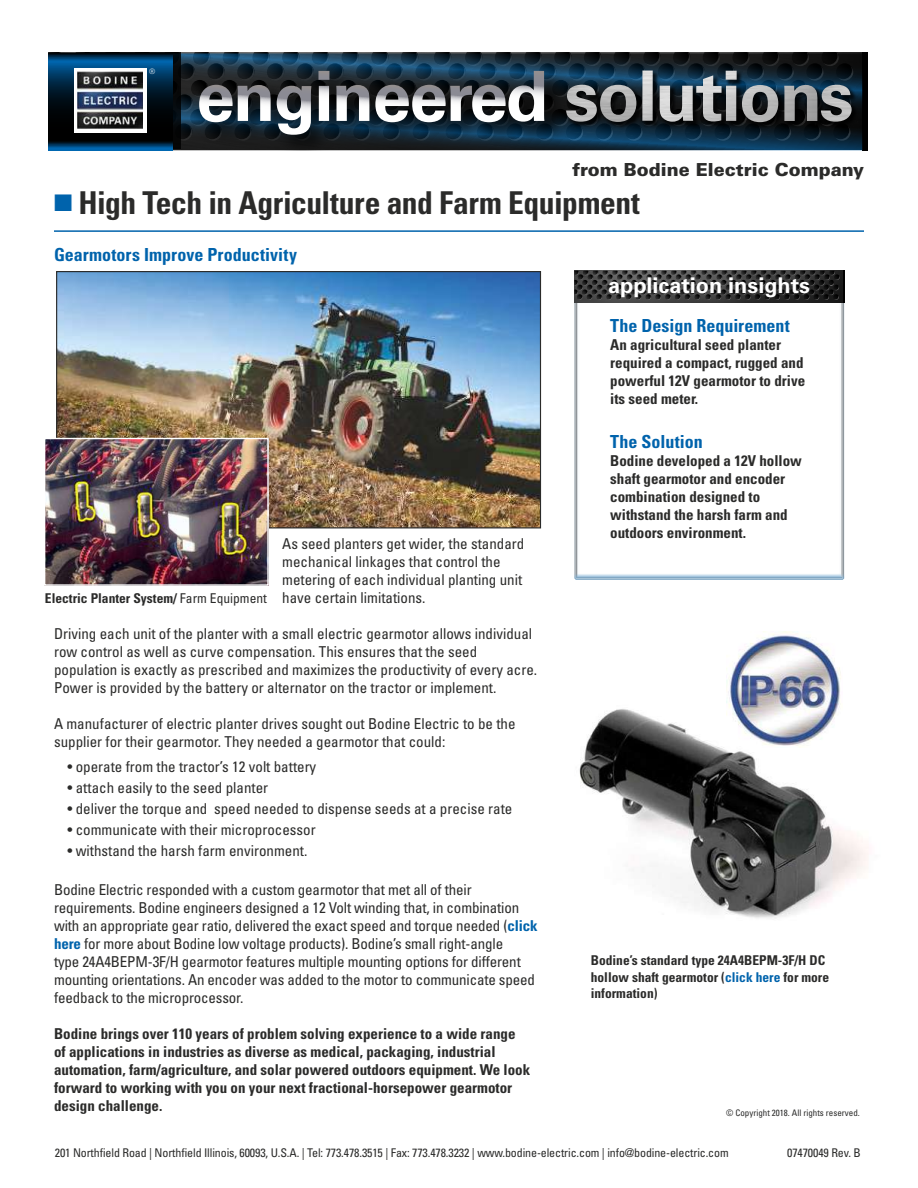
<style>
.page{position:relative;width:918px;height:1188px;background:#fff}
.page>*{position:absolute;margin:0;border:0;box-sizing:border-box;transform-origin:0 0}
.t1{font:700 condensed 31.5px "Univers";letter-spacing:-.015em;color:#2b2b2a}
.t2{font:700 21.6px "Univers";color:#fff}
.t3{font:700 condensed 18px "Univers";letter-spacing:.005em;color:#0063ac}
.t4{font:900 18px "Univers";color:#2b2b2a}
.t5{font:condensed 15px/18px "Univers";color:#2b2b2a}
.t6{font:700 condensed 15px/18px "Univers";color:#2b2b2a}
.t7{font:700 condensed 13.5px/16.2px "Univers";color:#2b2b2a}
.t8{font:condensed 12px "Univers";letter-spacing:-.01em;color:#2b2b2a}
.t9{font:condensed 9px "Univers";color:#2b2b2a}
.t10{font:7.5px "Univers";color:#fff}
.s1{color:#0063ac}
.s2{font-weight:700;color:#0063ac}
.s3{font-weight:400}
</style>
<div class="page">
<svg style="left:48px;top:141px;width:125px;height:9px"></svg>
<img style="left:574px;top:141px;width:154px;height:9px">
<img style="left:728px;top:52px;width:140px;height:98px">
<img style="left:188px;top:141px;width:386px;height:9px">
<svg style="left:48px;top:52px;width:805px;height:89px;background:#3b4a55"></svg>
<div style="left:573px;top:290px;width:272px;height:291px;background:#0063ac;opacity:.75"></div>
<hr style="left:54px;top:230px;width:810px;height:2px;background:#0063ac">
<img style="left:574px;top:271px;width:269px;height:32px">
<hr style="left:843px;top:271px;width:1px;height:32px;background:#000">
<svg style="left:574px;top:271px;width:266px;height:29px;background:#343434"></svg>
<img style="left:579px;top:687px;width:289px;height:232px">
<img style="left:58px;top:273px;width:481px;height:253px">
<img style="left:46px;top:440px;width:221px;height:144px">
<div style="left:44px;top:438px;width:225px;height:148px;border:1px solid #fff"></div>
<img style="left:727px;top:632px;width:116px;height:116px">
<p class="t10" style="left:149px;top:67px;width:7px">®</p>
<p class="t4" style="left:572px;top:159px;width:293px">from Bodine Electric Company</p>
<h1 class="t1" style="left:54px;top:184px;width:588px"><span class="s1">■</span> High Tech in Agriculture and Farm Equipment</h1>
<p class="t3" style="left:54px;top:244px;width:245px">Gearmotors Improve Productivity</p>
<p class="t5" style="left:282px;top:535px;width:244px">As seed planters get wider, the standard mechanical linkages that control the metering of each individual planting unit have certain limitations.</p>
<p class="t5" style="left:54px;top:625px;width:485px">Driving each unit of the planter with a small electric gearmotor allows individual row control as well as curve compensation. This ensures that the seed population is exactly as prescribed and maximizes the productivity of every acre.<br>Power is provided by the battery or alternator on the tractor or implement.</p>
<p class="t5" style="left:54px;top:715px;width:463px">A manufacturer of electric planter drives sought out Bodine Electric to be the supplier for their gearmotor. They needed a gearmotor that could:</p>
<p class="t5" style="left:68px;top:757px;width:250px">• operate from the tractor’s 12 volt battery</p>
<p class="t5" style="left:68px;top:778px;width:202px">• attach easily to the seed planter</p>
<p class="t5" style="left:68px;top:799px;width:446px">• deliver the torque and speed needed to dispense seeds at a precise rate</p>
<p class="t5" style="left:68px;top:820px;width:250px">• communicate with their microprocessor</p>
<p class="t5" style="left:68px;top:841px;width:241px">• withstand the harsh farm environment.</p>
<p class="t5" style="left:54px;top:880px;width:485px">Bodine Electric responded with a custom gearmotor that met all of their requirements. Bodine engineers designed a 12 Volt winding that, in combination with an appropriate gear ratio, delivered the exact speed and torque needed (<span class="s2">click here</span> for more about Bodine low voltage products). Bodine’s small right-angle<br>type 24A4BEPM-3F/H gearmotor features multiple mounting options for different mounting orientations. An encoder was added to the motor to communicate speed feedback to the microprocessor.</p>
<p class="t6" style="left:54px;top:1025px;width:478px">Bodine brings over 110 years of problem solving experience to a wide range of applications in industries as diverse as medical, packaging, industrial automation, farm/agriculture, and solar powered outdoors equipment. We look forward to working with you on your next fractional-horsepower gearmotor design challenge.</p>
<p class="t7" style="left:45px;top:590px;width:223px">Electric Planter System/ <span class="s3">Farm Equipment</span></p>
<h2 class="t2" style="left:608px;top:273px;width:203px">application insights</h2>
<p class="t3" style="left:610px;top:315px;width:181px">The Design Requirement</p>
<p class="t6" style="left:610px;top:336px;width:196px">An agricultural seed planter required a compact, rugged and powerful 12V gearmotor to drive its seed meter.</p>
<p class="t3" style="left:610px;top:430px;width:94px">The Solution</p>
<p class="t6" style="left:610px;top:451px;width:193px">Bodine developed a 12V hollow shaft gearmotor and encoder combination designed to withstand the harsh farm and outdoors environment.</p>
<p class="t7" style="left:591px;top:952px;width:240px">Bodine’s standard type 24A4BEPM-3F/H DC hollow shaft gearmotor (<span class="s1">click here</span> for more information)</p>
<p class="t9" style="left:726px;top:1107px;width:135px">© Copyright 2018. All rights reserved.</p>
<p class="t8" style="left:55px;top:1145px;width:675px">201 Northfield Road | Northfield Illinois, 60093, U.S.A. | Tel: 773.478.3515 | Fax: 773.478.3232 | www.bodine-electric.com | info@bodine-electric.com</p>
<p class="t8" style="left:787px;top:1145px;width:75px">07470049 Rev. B</p>
</div>
